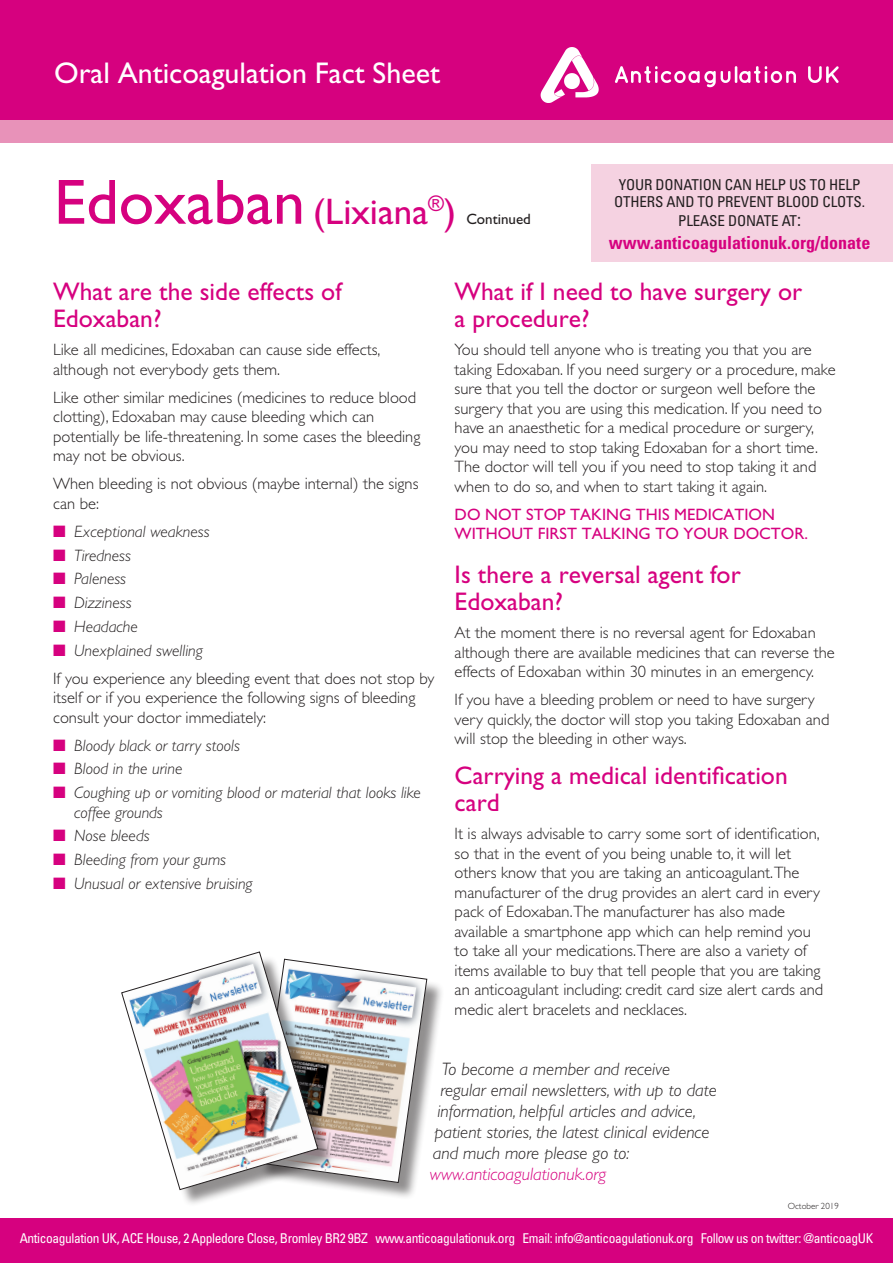
<style>
.page{position:relative;width:893px;height:1263px;background:#fff}
.page>*{position:absolute;margin:0;border:0;box-sizing:border-box;transform-origin:0 0}
.t1{font:37.05px "Gill Sans";color:#d6017f}
.t2{font:30px "Gill Sans";color:#fff}
.t3{font:25.5px/27px "Gill Sans";color:#d6017f}
.t4{font:italic 300 18px "Gill Sans";color:#231f20}
.t5{font:700 condensed 18px "Univers";color:#d6017f}
.t6{font:italic 300 18px "Gill Sans";color:#d6017f}
.t7{font:300 16.5px/19.5px "Gill Sans";color:#231f20}
.t8{font:italic 300 16.5px/19.5px "Gill Sans";color:#231f20}
.t9{font:16.5px/19.5px "Gill Sans";color:#d6017f}
.t10{font:condensed 15px/16.5px "Univers";letter-spacing:-.01em;color:#231f20;text-align:center}
.t11{font:15px "Gill Sans";color:#231f20}
.t12{font:condensed 13.5px "Univers";letter-spacing:-.03em;color:#fff}
.t13{font:300 9px "Gill Sans";color:#231f20}
.s1{font-size:64.05px}
.s2{font-size:18px}
.s3{color:#d6017f}
.s4{font-style:italic}
</style>
<div class="page">
<div style="left:0;top:1218px;width:893px;height:45px;background:#d6017f"></div>
<div style="left:0;top:15px;width:893px;height:127px;background:#e892b9"></div>
<div style="left:0;top:0;width:893px;height:119px;background:#d6017f"></div>
<img style="left:540px;top:47px;width:299px;height:56px">
<div style="left:259px;top:962px;width:186px;height:238px;background:#231f20;opacity:.5"></div>
<svg style="left:336px;top:962px;width:91px;height:221px"></svg>
<div style="left:125px;top:955px;width:211px;height:252px;background:#231f20;opacity:.5"></div>
<img style="left:121px;top:952px;width:197px;height:238px">
<div style="left:592px;top:164px;width:301px;height:97px;background:#f5d2e1"></div>
<h2 class="t2" style="left:54px;top:56px;width:388px">Oral Anticoagulation Fact Sheet</h2>
<h1 class="t1" style="left:54px;top:190px;width:404px"><span class="s1">Edoxaban</span> (Lixiana<sup>®</sup>)</h1>
<p class="t11" style="left:466px;top:210px;width:66px">Continued</p>
<p class="t10" style="left:614px;top:176px;width:252px">Your donation can help us to help others and to prevent b lood clots.</p>
<p class="t10" style="left:678px;top:212px;width:124px">Please donate at<span class="s2">:</span></p>
<p class="t5" style="left:609px;top:231px;width:263px">www.anticoagulationuk.org/donate</p>
<h3 class="t3" style="left:53px;top:278px;width:290px">What are the side effects of<br>Edoxaban?</h3>
<p class="t7" style="left:53px;top:340px;width:329px">Like all medicines, Edoxaban can cause side effects, although not everybody gets them.</p>
<p class="t7" style="left:53px;top:388px;width:369px">Like other similar medicines (medicines to reduce blood clotting), Edoxaban may cause bleeding which can potentially be life-threatening. In some cases the bleeding may not be obvious.</p>
<p class="t7" style="left:53px;top:474px;width:367px">When bleeding is not obvious (maybe internal) the signs can be:</p>
<p class="t8" style="left:53px;top:522px;width:158px"><span class="s3">■</span> Exceptional weakness</p>
<p class="t8" style="left:53px;top:545px;width:79px"><span class="s3">■</span> Tiredness</p>
<p class="t8" style="left:53px;top:569px;width:74px"><span class="s3">■</span> Paleness</p>
<p class="t8" style="left:53px;top:593px;width:80px"><span class="s3">■</span> Dizziness</p>
<p class="t8" style="left:53px;top:617px;width:86px"><span class="s3">■</span> Headache</p>
<p class="t7" style="left:53px;top:636px;width:383px;line-height:28px"><span class="s3">■</span> <span class="s4">Unexplained swelling<br></span>If you experience any bleeding event that does not stop by</p>
<p class="t7" style="left:53px;top:688px;width:364px">itself or if you experience the following signs of bleeding consult your doctor immediately:</p>
<p class="t8" style="left:53px;top:735px;width:188px"><span class="s3">■</span> Bloody black or tarry stools</p>
<p class="t8" style="left:53px;top:759px;width:131px"><span class="s3">■</span> Blood in the urine</p>
<p class="t8" style="left:74px;top:783px;width:348px;text-indent:-21px"><span class="s3">■</span> Coughing up or vomiting blood or material that looks like coffee grounds</p>
<p class="t8" style="left:53px;top:826px;width:98px"><span class="s3">■</span> Nose bleeds</p>
<p class="t8" style="left:53px;top:850px;width:174px"><span class="s3">■</span> Bleeding from your gums</p>
<p class="t8" style="left:53px;top:874px;width:201px"><span class="s3">■</span> Unusual or extensive bruising</p>
<h3 class="t3" style="left:455px;top:278px;width:349px">What if I need to have surgery or a procedure?</h3>
<p class="t7" style="left:455px;top:340px;width:383px">You should tell anyone who is treating you that you are taking Edoxaban. If you need surgery or a procedure, make sure that you tell the doctor or surgeon well before the surgery that you are using this medication. If you need to have an anaesthetic for a medical procedure or surgery, you may need to stop taking Edoxaban for a short time.<br>The doctor will tell you if you need to stop taking it and when to do so, and when to start taking it again.</p>
<p class="t9" style="left:455px;top:504px;width:200px">Do not sto p takin g this</p>
<p class="t9" style="left:674px;top:504px;width:24px">medica</p>
<p class="t9" style="left:455px;top:504px;width:301px;text-indent:280px">tion without fi rst talkin g to your doc</p>
<p class="t9" style="left:771px;top:524px;width:39px">to r.</p>
<h3 class="t3" style="left:455px;top:561px;width:288px">Is there a reversal agent for<br>Edoxaban?</h3>
<p class="t7" style="left:455px;top:623px;width:382px">At the moment there is no reversal agent for Edoxaban although there are available medicines that can reverse the effects of Edoxaban within 30 minutes in an emergency.</p>
<p class="t7" style="left:455px;top:690px;width:376px">If you have a bleeding problem or need to have surgery very quickly, the doctor will stop you taking Edoxaban and will stop the bleeding in other ways.</p>
<h3 class="t3" style="left:455px;top:762px;width:335px">Carrying a medical identification card</h3>
<p class="t7" style="left:455px;top:824px;width:370px">It is always advisable to carry some sort of identification, so that in the event of you being unable to, it will let others know that you are taking an anticoagulant.The manufacturer of the drug provides an alert card in every pack of Edoxaban.The manufacturer has also made available a smartphone app which can help remind you to take all your medications.There are also a variety of items available to buy that tell people that you are taking an anticoagulant including: credit card size alert cards and medic alert bracelets and necklaces.</p>
<p class="t4" style="left:442px;top:1059px;width:230px">To become a member and receive</p>
<p class="t4" style="left:440px;top:1080px;width:278px">regular email newsletters, with up to date</p>
<p class="t4" style="left:437px;top:1101px;width:260px">information, helpful articles and advice,</p>
<p class="t4" style="left:434px;top:1122px;width:277px">patient stories, the latest clinical evidence</p>
<p class="t4" style="left:433px;top:1143px;width:198px">and much more please go to:</p>
<p class="t6" style="left:430px;top:1164px;width:178px">www.anticoagulationuk.org</p>
<p class="t13" style="left:788px;top:1201px;width:53px">October 2019</p>
<p class="t12" style="left:20px;top:1230px;width:855px">Anticoagulation UK, ACE House, 2 Appledore Close, Bromley BR2 9BZ www.anticoagulationuk.org Email: info@anticoagulationuk.org Follow us on twitter: @anticoagUK</p>
</div>
